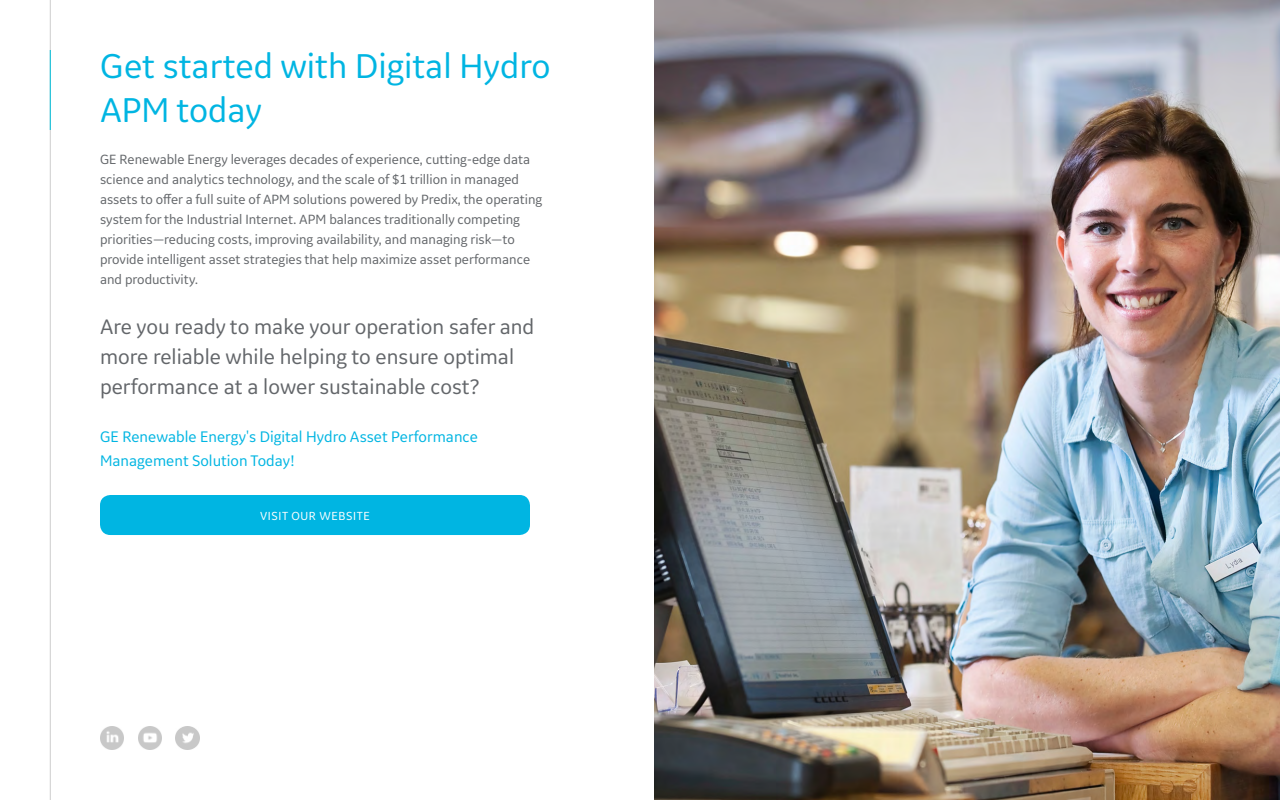
<style>
.page{position:relative;width:1280px;height:800px;background:#fff}
.page>*{position:absolute;margin:0;border:0;box-sizing:border-box;transform-origin:0 0}
.t1{font:36px/44px "GE Inspira Sans";color:#00b5e2}
.t2{font:22px/30px "GE Inspira Sans";color:#63666a}
.t3{font:16px/24px "GE Inspira Sans";color:#00b5e2}
.t4{font:14px/20px "GE Inspira Sans";color:#63666a}
.t5{font:12.2px "GE Inspira Sans";letter-spacing:.05em;color:#fff}
</style>
<div class="page">
<img style="left:176px;top:727px;width:23px;height:23px">
<img style="left:138px;top:727px;width:23px;height:23px">
<img style="left:100px;top:727px;width:23px;height:23px">
<hr style="left:50px;top:0;width:1px;height:800px;background:#cdcdcd">
<hr style="left:50px;top:50px;width:1px;height:80px;background:#00bfdb">
<img style="left:655px;top:0;width:625px;height:800px">
<div style="left:100px;top:495px;width:430px;height:40px;background:#00b5e2;border-radius:10px"></div>
<h1 class="t1" style="left:100px;top:43px;width:452px">Get started with Digital Hydro<br>APM today</h1>
<p class="t4" style="left:100px;top:149px;width:444px">GE Renewable Energy leverages decades of experience, cutting-edge data science and analytics technology, and the scale of $1 trillion in managed assets to offer a full suite of APM solutions powered by Predix, the operating system for the Industrial Internet. APM balances traditionally competing priorities—reducing costs, improving availability, and managing risk—to provide intelligent asset strategies that help maximize asset performance and productivity.</p>
<h2 class="t2" style="left:100px;top:311px;width:436px">Are you ready to make your operation safer and more reliable while helping to ensure optimal performance at a lower sustainable cost?</h2>
<p class="t3" style="left:100px;top:424px;width:379px">GE Renewable Energy's Digital Hydro Asset Performance<br>Management Solution Today!</p>
<p class="t5" style="left:260px;top:508px;width:111px">VISIT OUR WEBSITE</p>
</div>
